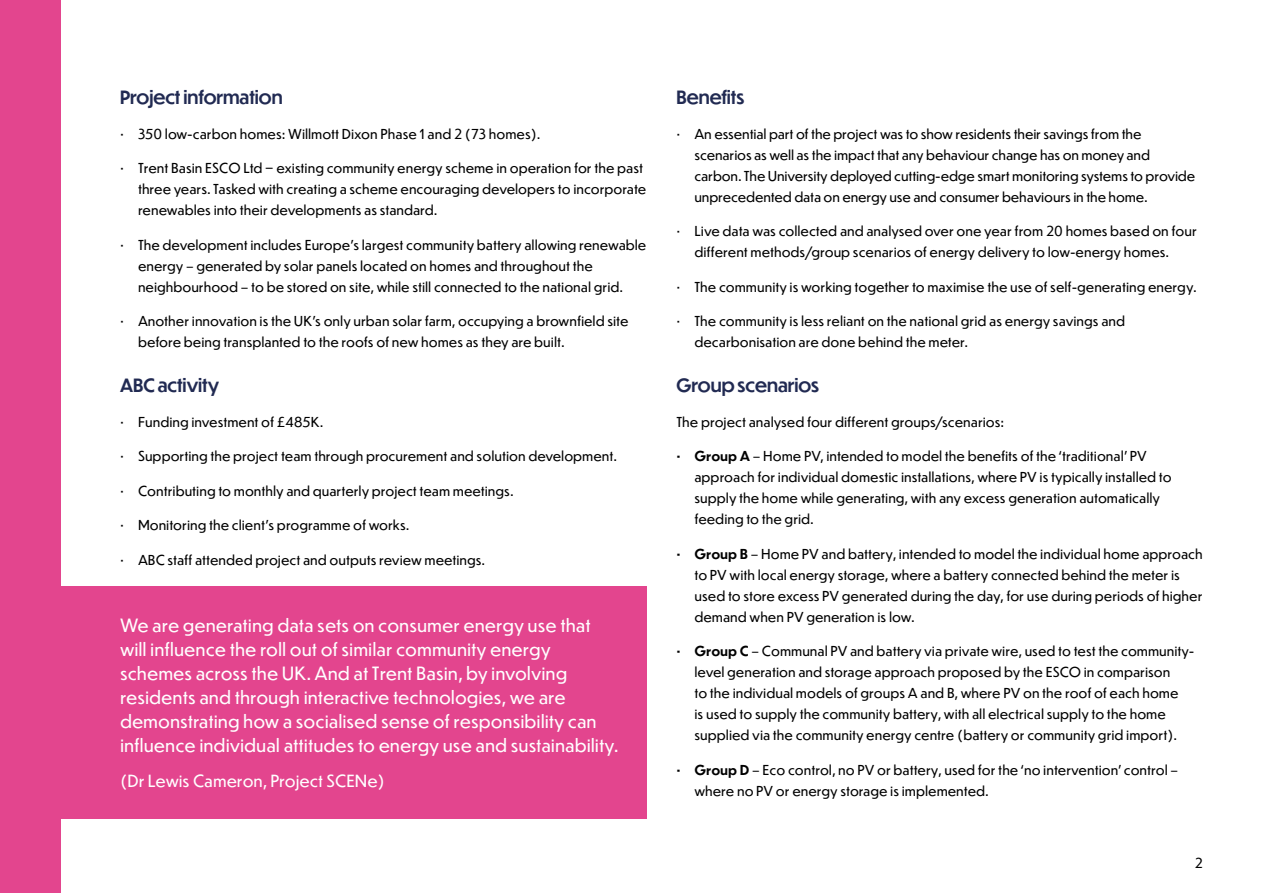
<style>
.page{position:relative;width:1263px;height:893px;background:#fff}
.page>*{position:absolute;margin:0;border:0;box-sizing:border-box;transform-origin:0 0}
.t1{font:18px/24px "Dunbar Text";color:#fff}
.t2{font:500 18px "Dunbar Tall";color:#212a52}
.t3{font:16.5px "Dunbar Text";color:#fff}
.t4{font:13.5px/21px "Dunbar Text";color:#000}
.s1{font-weight:700}
</style>
<div class="page">
<div style="left:60px;top:587px;width:586px;height:232px;background:#e3458e"></div>
<div style="left:0;top:0;width:60px;height:893px;background:#e3458e"></div>
<h1 class="t2" style="left:120px;top:84px;width:164px">Project information</h1>
<p class="t4" style="left:120px;top:123px;width:422px">• 350 low-carbon homes: Willmott Dixon Phase 1 and 2 (73 homes).</p>
<p class="t4" style="left:138px;top:157px;width:510px;text-indent:-18px">• Trent Basin ESCO Ltd − existing community energy scheme in operation for the past three years. Tasked with creating a scheme encouraging developers to incorporate renewables into their developments as standard.</p>
<p class="t4" style="left:138px;top:234px;width:510px;text-indent:-18px">• The development includes Europe’s largest community battery allowing renewable energy – generated by solar panels located on homes and throughout the neighbourhood – to be stored on site, while still connected to the national grid.</p>
<p class="t4" style="left:138px;top:310px;width:492px;text-indent:-18px">• Another innovation is the UK’s only urban solar farm, occupying a brownfield site before being transplanted to the roofs of new homes as they are built.</p>
<h1 class="t2" style="left:120px;top:372px;width:101px">ABC activity</h1>
<p class="t4" style="left:120px;top:411px;width:205px">• Funding investment of £485K.</p>
<p class="t4" style="left:120px;top:445px;width:499px">• Supporting the project team through procurement and solution development.</p>
<p class="t4" style="left:120px;top:480px;width:395px">• Contributing to monthly and quarterly project team meetings.</p>
<p class="t4" style="left:120px;top:514px;width:291px">• Monitoring the client’s programme of works.</p>
<p class="t4" style="left:120px;top:549px;width:367px">• ABC staff attended project and outputs review meetings.</p>
<p class="t1" style="left:120px;top:613px;width:500px">We are generating data sets on consumer energy use that will influence the roll out of similar community energy schemes across the UK. And at Trent Basin, by involving residents and through interactive technologies, we are demonstrating how a socialised sense of responsibility can influence individual attitudes to energy use and sustainability.</p>
<p class="t3" style="left:120px;top:768px;width:266px">(Dr Lewis Cameron, Project SCENe)</p>
<h1 class="t2" style="left:676px;top:84px;width:69px">Benefits</h1>
<p class="t4" style="left:694px;top:123px;width:502px;text-indent:-18px">• An essential part of the project was to show residents their savings from the scenarios as well as the impact that any behaviour change has on money and carbon. The University deployed cutting-edge smart monitoring systems to provide unprecedented data on energy use and consumer behaviours in the home.</p>
<p class="t4" style="left:694px;top:220px;width:504px;text-indent:-18px">• Live data was collected and analysed over one year from 20 homes based on four different methods/group scenarios of energy delivery to low-energy homes.</p>
<p class="t4" style="left:676px;top:276px;width:522px">• The community is working together to maximise the use of self-generating energy.</p>
<p class="t4" style="left:694px;top:310px;width:432px;text-indent:-18px">• The community is less reliant on the national grid as energy savings and decarbonisation are done behind the meter.</p>
<h1 class="t2" style="left:676px;top:372px;width:144px">Group scenarios</h1>
<p class="t4" style="left:676px;top:411px;width:329px">The project analysed four different groups/scenarios:</p>
<p class="t4" style="left:694px;top:445px;width:479px;text-indent:-18px"><span class="s1">• Group A</span> – Home PV, intended to model the benefits of the ‘traditional’ PV approach for individual domestic installations, where PV is typically installed to supply the home while generating, with any excess generation automatically feeding to the grid.</p>
<p class="t4" style="left:694px;top:543px;width:510px;text-indent:-18px"><span class="s1">• Group B</span> – Home PV and battery, intended to model the individual home approach to PV with local energy storage, where a battery connected behind the meter is used to store excess PV generated during the day, for use during periods of higher demand when PV generation is low.</p>
<p class="t4" style="left:694px;top:640px;width:501px;text-indent:-18px"><span class="s1">• Group C</span> – Communal PV and battery via private wire, used to test the community&shy;level generation and storage approach proposed by the ESCO in comparison<br>to the individual models of groups A and B, where PV on the roof of each home<br>is used to supply the community battery, with all electrical supply to the home supplied via the community energy centre (battery or community grid import).</p>
<p class="t4" style="left:694px;top:759px;width:485px;text-indent:-18px"><span class="s1">• Group D</span> – Eco control, no PV or battery, used for the ‘no intervention’ control – where no PV or energy storage is implemented.</p>
<p class="t4" style="left:1195px;top:852px;width:10px">2</p>
</div>
